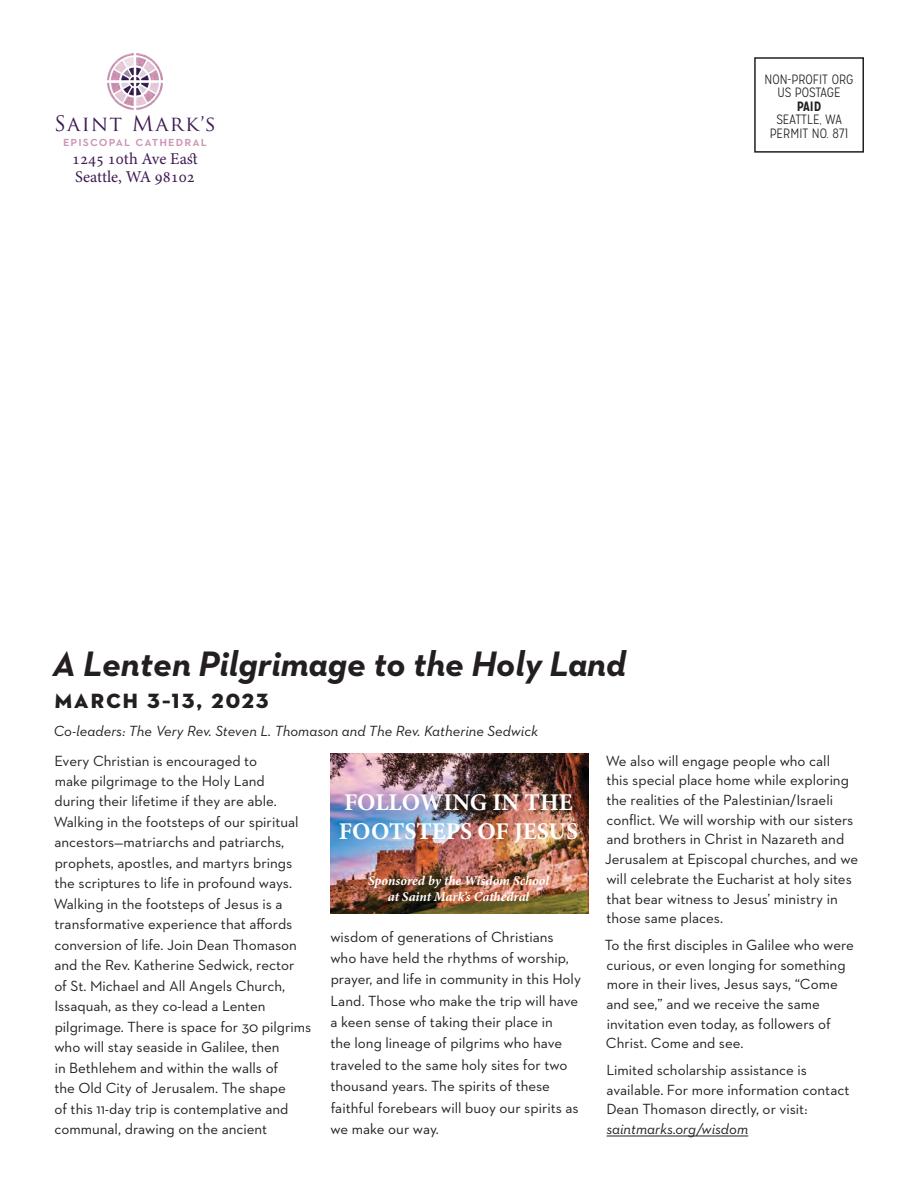
<style>
.page{position:relative;width:918px;height:1188px;background:#fff}
.page>*{position:absolute;margin:0;border:0;box-sizing:border-box;transform-origin:0 0}
.t1{font:italic 700 36px "Neutraface 2 Text";color:#231f20}
.t2{font:700 24px/28.8px "Minion Pro";color:#fff}
.t3{font:21px "Neutraface 2 Display Titling";letter-spacing:.1em;color:#231f20}
.t4{font:20.7px "Trajan Pro";letter-spacing:.07em;color:#3e1951}
.t5{font:16.5px "Minion Pro";letter-spacing:-.005em;color:#3d1a52}
.BODY_COPY{font:15px/20.4px "Neutraface 2 Text";color:#231f20}
.BODY_COPY-2{font:italic 15px "Neutraface 2 Text";color:#231f20}
.t6{font:600 13.8px "Neutraface 2 Text";letter-spacing:.08em;color:#cd94b4}
.t7{font:italic 700 13.5px/16.2px "Minion Pro";letter-spacing:-.005em;color:#fff;text-align:center}
.t8{font:300 13.5px "Mission Gothic";color:#231f20}
.t9{font:700 13.5px "Mission Gothic";color:#231f20}
.s1{font-style:italic}
</style>
<div class="page">
<div style="left:754px;top:57px;width:110px;height:96px;border:2px solid #231f20"></div>
<img style="left:107px;top:54px;width:56px;height:55px">
<hr style="left:607px;top:1136px;width:141px;height:1px;background:#231f20">
<img style="left:330px;top:754px;width:258px;height:160px">
<p class="t4" style="left:54px;top:111px;width:163px">Saint Mark’s</p>
<p class="t6" style="left:63px;top:133px;width:145px">episcopal cathedral</p>
<p class="t5" style="left:72px;top:148px;width:127px">1245 10th Ave East</p>
<p class="t5" style="left:75px;top:165px;width:121px">Seattle, WA 98102</p>
<p class="t8" style="left:765px;top:71px;width:91px">NON-PROFIT ORG</p>
<p class="t8" style="left:777px;top:85px;width:65px">US POSTAGE</p>
<p class="t9" style="left:797px;top:98px;width:26px">PAID</p>
<p class="t8" style="left:776px;top:112px;width:67px">SEATTLE, WA</p>
<p class="t8" style="left:770px;top:125px;width:80px">PERMIT NO. 871</p>
<p class="t1" style="left:52px;top:641px;width:575px">A Lenten Pilgrimage to the Holy Land</p>
<p class="t3" style="left:55px;top:688px;width:215px">MARCH 3–13, 2023</p>
<p class="BODY_COPY-2" style="left:54px;top:721px;width:486px">Co-leaders: The Very Rev. Steven L. Thomason and The Rev. Katherine Sedwick</p>
<p class="BODY_COPY" style="left:54px;top:750px;width:259px">Every Christian is encouraged to<br>make pilgrimage to the Holy Land<br>during their lifetime if they are able.<br>Walking in the footsteps of our spiritual ancestors—matriarchs and patriarchs, prophets, apostles, and martyrs brings the scriptures to life in profound ways.<br>Walking in the footsteps of Jesus is a transformative experience that affords conversion of life. Join Dean Thomason and the Rev. Katherine Sedwick, rector<br>of St. Michael and All Angels Church, Issaquah, as they co-lead a Lenten pilgrimage. There is space for 30 pilgrims who will stay seaside in Galilee, then<br>in Bethlehem and within the walls of<br>the Old City of Jerusalem. The shape<br>of this 11-day trip is contemplative and communal, drawing on the ancient</p>
<p class="t2" style="left:339px;top:788px;width:241px">FOLLOWING IN THE<br>FOOTSTEPS OF JESUS</p>
<p class="t7" style="left:368px;top:872px;width:183px">Sponsored by the Wisdom School at Saint Mark’s Cathedral</p>
<p class="BODY_COPY" style="left:330px;top:926px;width:252px;line-height:21.3px">wisdom of generations of Christians who have held the rhythms of worship, prayer, and life in community in this Holy Land. Those who make the trip will have a keen sense of taking their place in<br>the long lineage of pilgrims who have traveled to the same holy sites for two thousand years. The spirits of these faithful forebears will buoy our spirits as we make our way.</p>
<p class="BODY_COPY" style="left:605px;top:750px;width:255px;line-height:19.8px">We also will engage people who call<br>this special place home while exploring the realities of the Palestinian/Israeli conflict. We will worship with our sisters and brothers in Christ in Nazareth and Jerusalem at Episcopal churches, and we will celebrate the Eucharist at holy sites that bear witness to Jesus’ ministry in those same places.</p>
<p class="BODY_COPY" style="left:605px;top:935px;width:251px;line-height:19.8px">To the first disciples in Galilee who were curious, or even longing for something more in their lives, Jesus says, “Come and see,” and we receive the same invitation even today, as followers of Christ. Come and see.</p>
<p class="BODY_COPY" style="left:606px;top:1060px;width:245px;line-height:19.8px">Limited scholarship assistance is available. For more information contact Dean Thomason directly, or visit: <span class="s1">saintmarks.org/wisdom</span></p>
</div>
